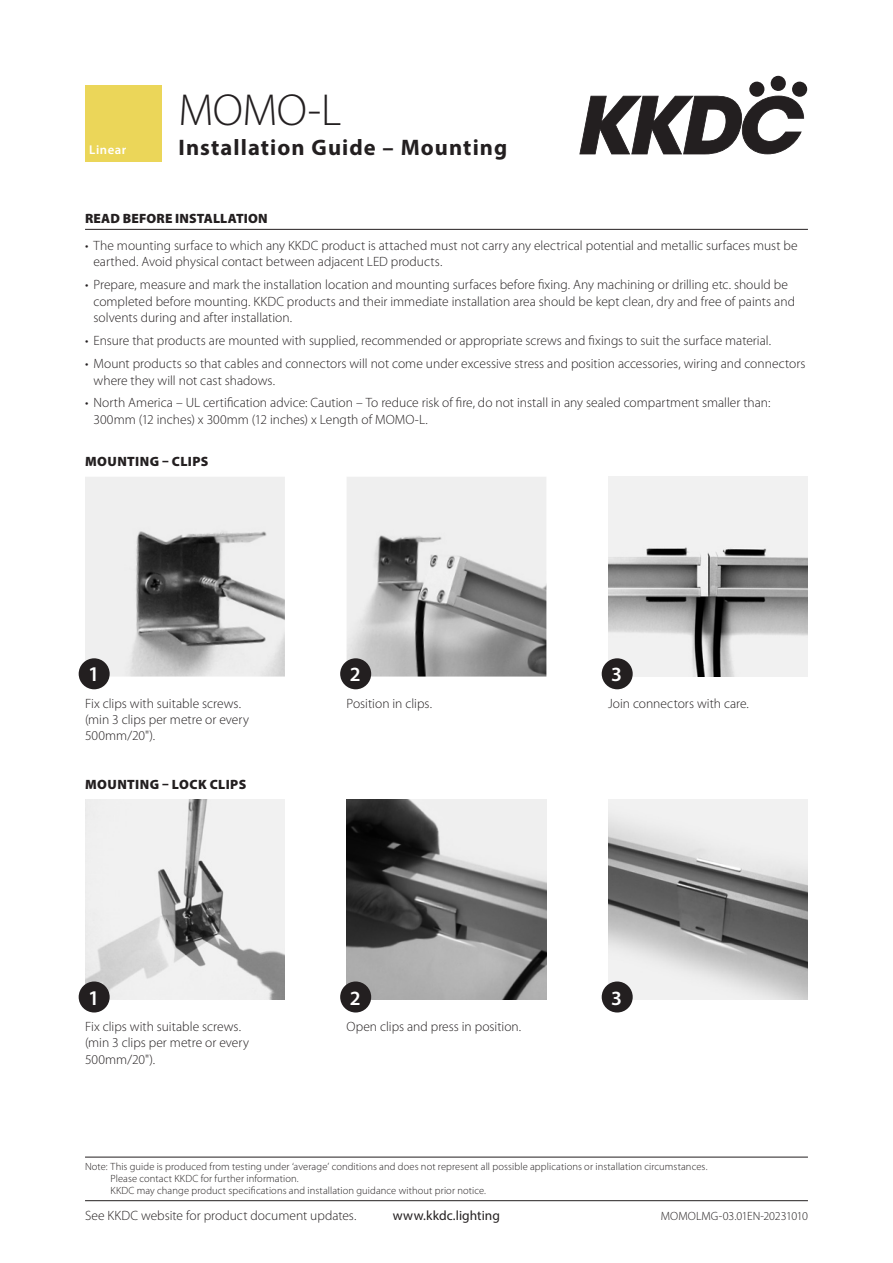
<style>
.page{position:relative;width:893px;height:1263px;background:#fff}
.page>*{position:absolute;margin:0;border:0;box-sizing:border-box;transform-origin:0 0}
.title_line1{font:300 45px "Myriad Pro";color:#231f20}
.title_line2{font:700 22.5px "Myriad Pro";letter-spacing:.045em;color:#231f20}
.sketch_number{font:600 21px "Myriad Pro";color:#fff}
.sketch_number-2{font:600 20.25px "Myriad Pro";color:#fff}
.image_caption{font:300 13.5px/16.5px "Myriad Pro";color:#231f20}
.Heading__caps{font:900 13.5px "Myriad Pro";letter-spacing:.03em;color:#231f20}
.heading{font:900 13.5px "Myriad Pro";letter-spacing:.015em;color:#231f20}
.t1{font:13.5px "Myriad Pro";letter-spacing:.005em;color:#231f20}
.t2{font:600 12.75px "Myriad Pro";letter-spacing:.04em;color:#fff}
.t3{font:300 12px "Myriad Pro";letter-spacing:-.005em;color:#231f20}
.t4{font:300 10.5px/12px "Myriad Pro";letter-spacing:.01em;color:#231f20}
</style>
<div class="page">
<svg style="left:579px;top:96px;width:225px;height:58px"></svg>
<svg style="left:749px;top:81px;width:16px;height:16px"></svg>
<div style="left:770px;top:76px;width:16px;height:15px;background:#231f20;border-radius:50%"></div>
<div style="left:792px;top:81px;width:15px;height:16px;background:#231f20;border-radius:50%"></div>
<div style="left:85px;top:85px;width:77px;height:77px;background:#ebd659"></div>
<hr style="left:85px;top:1157px;width:723px;height:1px;background:#231f20">
<hr style="left:85px;top:1200px;width:723px;height:1px;background:#231f20">
<hr style="left:85px;top:229px;width:723px;height:1px;background:#231f20">
<img style="left:85px;top:477px;width:200px;height:199px">
<img style="left:347px;top:477px;width:199px;height:199px">
<img style="left:608px;top:477px;width:200px;height:199px">
<img style="left:85px;top:800px;width:200px;height:200px">
<img style="left:347px;top:800px;width:199px;height:200px">
<img style="left:608px;top:800px;width:200px;height:200px">
<div style="left:79px;top:658px;width:31px;height:31px;background:#231f20;border-radius:50%"></div>
<div style="left:340px;top:658px;width:31px;height:31px;background:#231f20;border-radius:50%"></div>
<div style="left:602px;top:658px;width:31px;height:31px;background:#231f20;border-radius:50%"></div>
<div style="left:79px;top:981px;width:31px;height:31px;background:#231f20;border-radius:50%"></div>
<div style="left:340px;top:981px;width:31px;height:31px;background:#231f20;border-radius:50%"></div>
<div style="left:602px;top:981px;width:31px;height:31px;background:#231f20;border-radius:50%"></div>
<p class="t2" style="left:89px;top:142px;width:38px">Linear</p>
<p class="title_line1" style="left:179px;top:83px;width:164px">MOMO-L</p>
<p class="title_line2" style="left:179px;top:133px;width:330px">Installation Guide – Mounting</p>
<p class="heading" style="left:85px;top:209px;width:184px">READ BEFORE INSTALLATION</p>
<p class="image_caption" style="left:94px;top:237px;width:706px;text-indent:-9px">• The mounting surface to which any KKDC product is attached must not carry any electrical potential and metallic surfaces must be earthed. Avoid physical contact between adjacent LED products.</p>
<p class="image_caption" style="left:94px;top:276px;width:703px;text-indent:-9px">• Prepare, measure and mark the installation location and mounting surfaces before fixing. Any machining or drilling etc. should be completed before mounting. KKDC products and their immediate installation area should be kept clean, dry and free of paints and solvents during and after installation.</p>
<p class="image_caption" style="left:85px;top:332px;width:687px">• Ensure that products are mounted with supplied, recommended or appropriate screws and fixings to suit the surface material.</p>
<p class="image_caption" style="left:94px;top:355px;width:713px;text-indent:-9px">• Mount products so that cables and connectors will not come under excessive stress and position accessories, wiring and connectors where they will not cast shadows.</p>
<p class="image_caption" style="left:94px;top:394px;width:678px;text-indent:-9px">• North America – UL certification advice: Caution – To reduce risk of fire, do not install in any sealed compartment smaller than:<br>300mm (12 inches) x 300mm (12 inches) x Length of MOMO-L.</p>
<p class="Heading__caps" style="left:85px;top:452px;width:125px">MOUNTING – CLIPS</p>
<p class="sketch_number" style="left:88px;top:661px;width:13px">1</p>
<p class="sketch_number-2" style="left:350px;top:661px;width:12px">2</p>
<p class="sketch_number-2" style="left:611px;top:661px;width:12px">3</p>
<p class="image_caption" style="left:85px;top:695px;width:165px">Fix clips with suitable screws. (min 3 clips per metre or every<br>500mm/20").</p>
<p class="image_caption" style="left:347px;top:695px;width:87px">Position in clips.</p>
<p class="image_caption" style="left:608px;top:695px;width:142px">Join connectors with care.</p>
<p class="Heading__caps" style="left:85px;top:775px;width:163px">MOUNTING – LOCK CLIPS</p>
<p class="sketch_number" style="left:88px;top:985px;width:13px">1</p>
<p class="sketch_number-2" style="left:350px;top:985px;width:12px">2</p>
<p class="sketch_number-2" style="left:611px;top:985px;width:12px">3</p>
<p class="image_caption" style="left:85px;top:1018px;width:165px">Fix clips with suitable screws. (min 3 clips per metre or every<br>500mm/20").</p>
<p class="image_caption" style="left:347px;top:1018px;width:176px">Open clips and press in position.</p>
<p class="t4" style="left:111px;top:1160px;width:598px;text-indent:-26px">Note: This guide is produced from testing under ‘average’ conditions and does not represent all possible applications or installation circumstances.<br>Please contact KKDC for further information.<br>KKDC may change product specifications and installation guidance without prior notice.</p>
<p class="image_caption" style="left:85px;top:1207px;width:273px">See KKDC website for product document updates.</p>
<p class="t1" style="left:393px;top:1207px;width:109px">www.kkdc.lighting</p>
<p class="t3" style="left:661px;top:1209px;width:149px">MOMOLMG-03.01EN-20231010</p>
</div>
